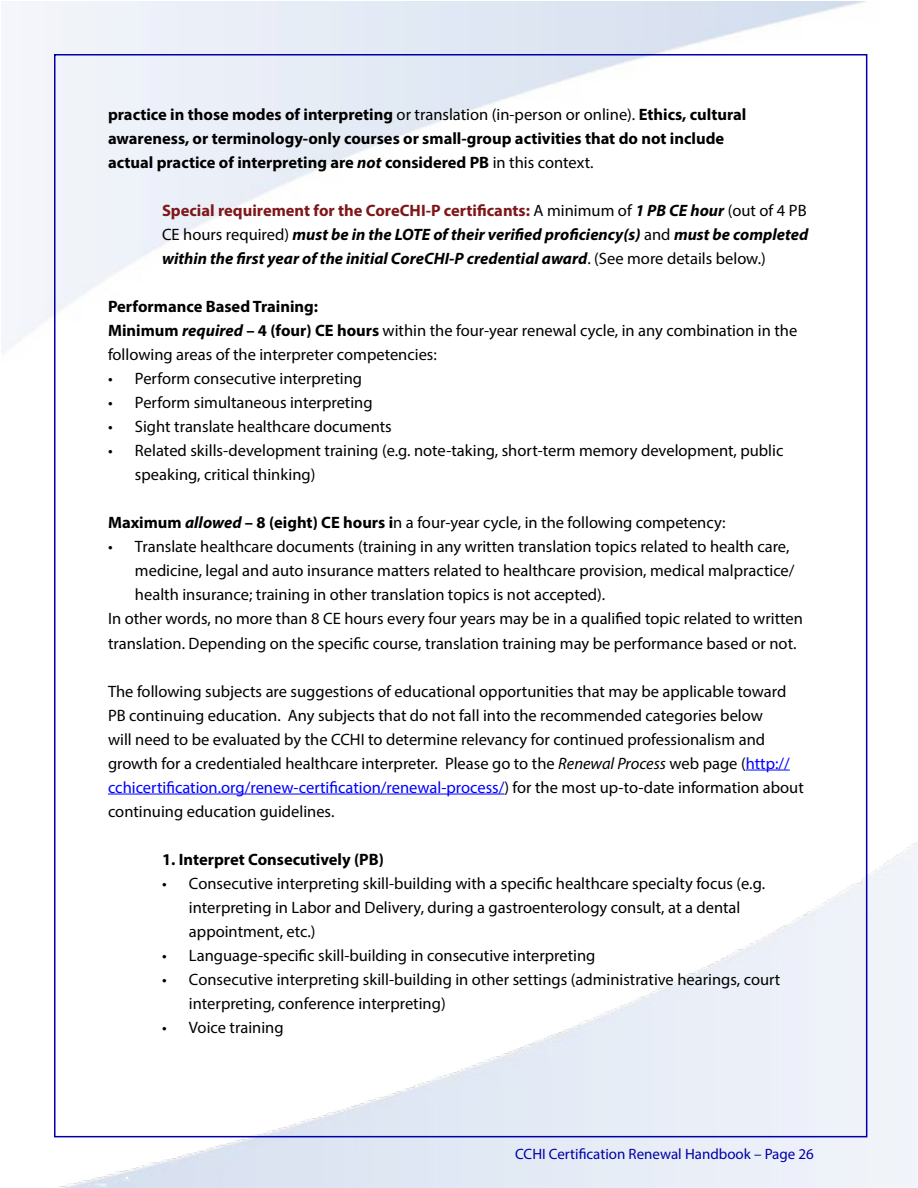
<style>
.page{position:relative;width:918px;height:1188px;background:#fff}
.page>*{position:absolute;margin:0;border:0;box-sizing:border-box;transform-origin:0 0}
.t1{font:16.5px/24px "Myriad Pro";color:#000}
.t2{font:700 16.5px/24px "Myriad Pro";color:#000}
.t3{font:italic 700 16.5px/24px "Myriad Pro";color:#000;text-align:justify}
.t4{font:15px "Myriad Pro";color:#0000a6}
.s1{font-weight:400}
.s2{font-style:italic}
.s3{font-style:normal;color:#7f1719}
.s4{font-weight:400;font-style:normal}
.s5{font-weight:700}
.s6{font-weight:700;font-style:italic}
.s7{color:#00f}
</style>
<div class="page">
<hr style="left:746px;top:770px;width:44px;height:1px;background:#00f">
<hr style="left:108px;top:794px;width:396px;height:1px;background:#00f">
<p class="t2" style="left:108px;top:102px;width:640px">practice in those modes of interpreting <span class="s1">or translation (in-person or online).</span> Ethics, cultural awareness, or terminology-only courses or small-group activities that do not include actual practice of interpreting are <span class="s2">not</span> considered PB <span class="s1">in this context.</span></p>
<p class="t3" style="left:162px;top:198px;width:648px"><span class="s3">Special requirement for the CoreCHI-P certificants:</span> <span class="s4">A minimum of</span> 1 PB CE hour <span class="s4">(out of 4 PB CE hours required)</span> must be in the LOTE of their verified proficiency(s) <span class="s4">and</span> must be completed within the first year of the initial CoreCHI-P credential award<span class="s4">. (See more details below.)</span></p>
<p class="t1" style="left:108px;top:295px;width:691px"><span class="s5">Performance Based Training:<br>Minimum</span> <span class="s6">required</span> <span class="s5">– 4 (four) CE hours</span> within the four-year renewal cycle, in any combination in the following areas of the interpreter competencies:</p>
<p class="t1" style="left:108px;top:367px;width:256px">• Perform consecutive interpreting</p>
<p class="t1" style="left:108px;top:391px;width:266px">• Perform simultaneous interpreting</p>
<p class="t1" style="left:108px;top:415px;width:285px">• Sight translate healthcare documents</p>
<p class="t1" style="left:135px;top:439px;width:650px;text-indent:-27px">• Related skills-development training (e.g. note-taking, short-term memory development, public speaking, critical thinking)</p>
<p class="t1" style="left:108px;top:511px;width:619px"><span class="s5">Maximum</span> <span class="s6">allowed</span> <span class="s5">– 8 (eight) CE hours i</span>n a four-year cycle, in the following competency:</p>
<p class="t1" style="left:108px;top:535px;width:683px">• Translate healthcare documents (training in any written translation topics related to health care,</p>
<p class="t1" style="left:135px;top:559px;width:661px">medicine, legal and auto insurance matters related to healthcare provision, medical malpractice/</p>
<p class="t1" style="left:135px;top:583px;width:472px">health insurance; training in other translation topics is not accepted).</p>
<p class="t1" style="left:108px;top:607px;width:697px">In other words, no more than 8 CE hours every four years may be in a qualified topic related to written</p>
<p class="t1" style="left:108px;top:631px;width:690px">translation. Depending on the specific course, translation training may be performance based or not.</p>
<p class="t1" style="left:108px;top:679px;width:697px">The following subjects are suggestions of educational opportunities that may be applicable toward PB continuing education. Any subjects that do not fall into the recommended categories below<br>will need to be evaluated by the CCHI to determine relevancy for continued professionalism and growth for a credentialed healthcare interpreter. Please go to the <span class="s2">Renewal Process</span> web page (<span class="s7">http:// cchicertification.org/renew-certification/renewal-process/</span>) for the most up-to-date information about continuing education guidelines.</p>
<p class="t2" style="left:162px;top:846px;width:223px">1. Interpret Consecutively (PB)</p>
<p class="t1" style="left:189px;top:871px;width:578px;text-indent:-27px">• Consecutive interpreting skill-building with a specific healthcare specialty focus (e.g. interpreting in Labor and Delivery, during a gastroenterology consult, at a dental appointment, etc.)</p>
<p class="t1" style="left:162px;top:943px;width:435px">• Language-specific skill-building in consecutive interpreting</p>
<p class="t1" style="left:189px;top:967px;width:593px;text-indent:-27px">• Consecutive interpreting skill-building in other settings (administrative hearings, court interpreting, conference interpreting)</p>
<p class="t1" style="left:162px;top:1015px;width:123px">• Voice training</p>
<p class="t4" style="left:515px;top:1145px;width:300px">CCHI Certification Renewal Handbook – Page 26</p>
</div>
